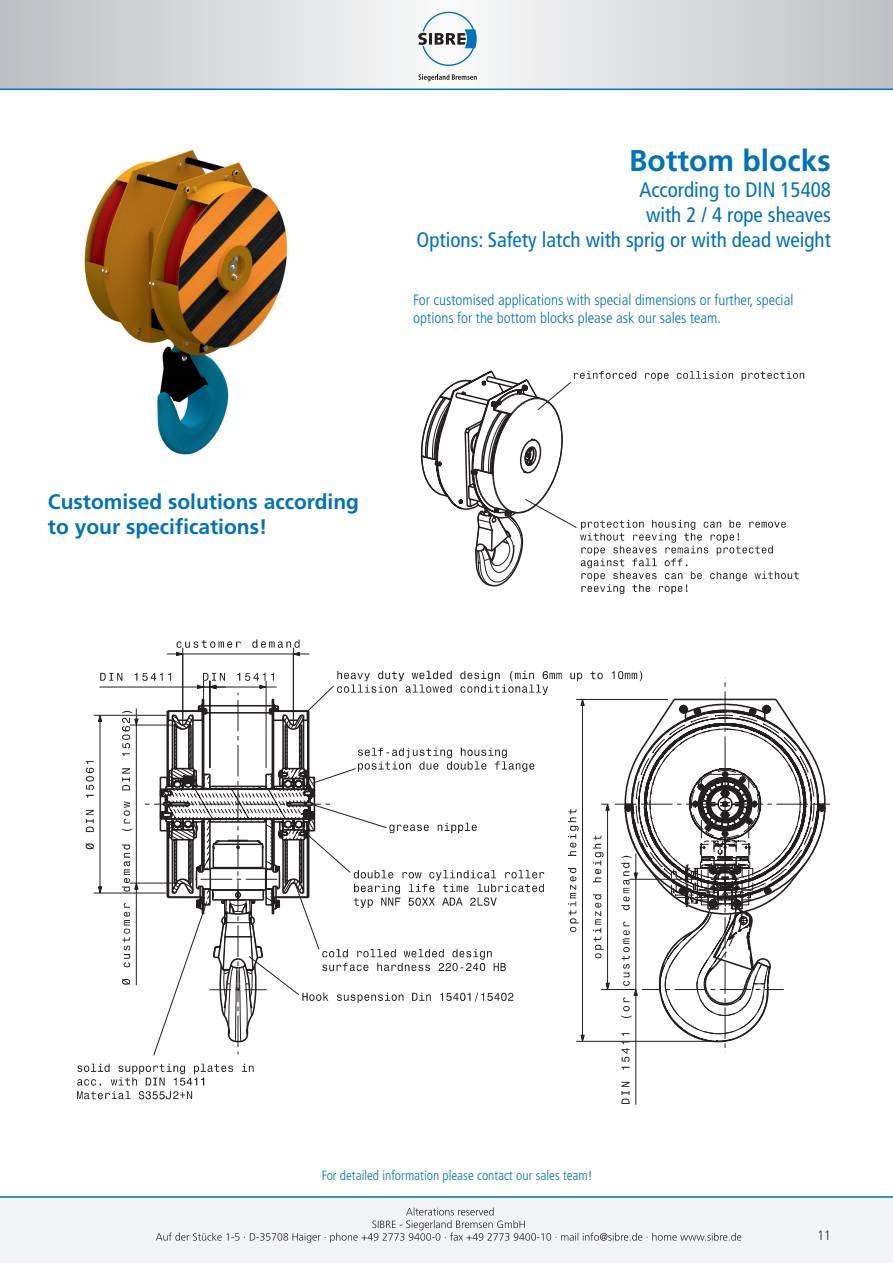
<style>
.page{position:relative;width:893px;height:1263px;background:#fff}
.page>*{position:absolute;margin:0;border:0;box-sizing:border-box;transform-origin:0 0}
.t1{font:700 30px "Frutiger LT Std";color:#0072bc}
.t2{font:condensed 21px/25.2px "Frutiger LT Std";color:#0072bc;text-align:right}
.t3{font:700 21px/25.2px "Frutiger LT Std";color:#0072bc}
.t4{font:300 condensed 15px/18px "Frutiger LT Std";color:#0072bc}
.t5{font:300 condensed 13.5px "Frutiger LT Std";color:#0072bc}
.t6{font:300 condensed 13.5px "Frutiger LT Std";color:#231f20}
</style>
<div class="page">
<svg style="left:0;top:0;width:893px;height:89px;background:#d8d9dc"></svg>
<hr style="left:0;top:89px;width:893px;height:1px;background:#0072bc">
<div style="left:0;top:1197px;width:893px;height:66px;background:#f2f3f4"></div>
<svg style="left:418px;top:74px;width:59px;height:7px"></svg>
<svg style="left:418px;top:12px;width:59px;height:54px"></svg>
<hr style="left:0;top:1196px;width:893px;height:2px;background:#0072bc">
<img style="left:84px;top:149px;width:204px;height:306px">
<svg style="left:420px;top:370px;width:384px;height:224px"></svg>
<svg style="left:166px;top:639px;width:144px;height:17px"></svg>
<svg style="left:77px;top:671px;width:750px;height:434px"></svg>
<hr style="left:95px;top:1211px;width:187px;height:1px;background:#231f20">
<hr style="left:95px;top:1241px;width:187px;height:1px;background:#231f20">
<hr style="left:95px;top:1262px;width:187px;height:1px;background:#231f20">
<svg style="left:156px;top:1207px;width:585px;height:36px"></svg>
<h1 class="t1" style="left:629px;top:143px;width:203px">Bottom blocks</h1>
<h2 class="t2" style="left:417px;top:177px;width:416px">According to DIN 15408<br>with 2 / 4 rope sheaves<br>Options: Safety latch with sprig or with dead weight</h2>
<p class="t4" style="left:413px;top:291px;width:382px">For customised applications with special dimensions or further, special options for the bottom blocks please ask our sales team.</p>
<h2 class="t3" style="left:48px;top:489px;width:313px">Customised solutions according to your specifications!</h2>
<p class="t5" style="left:322px;top:1167px;width:272px">For detailed information please contact our sales team!</p>
<p class="t6" style="left:817px;top:1228px;width:14px">11</p>
</div>
